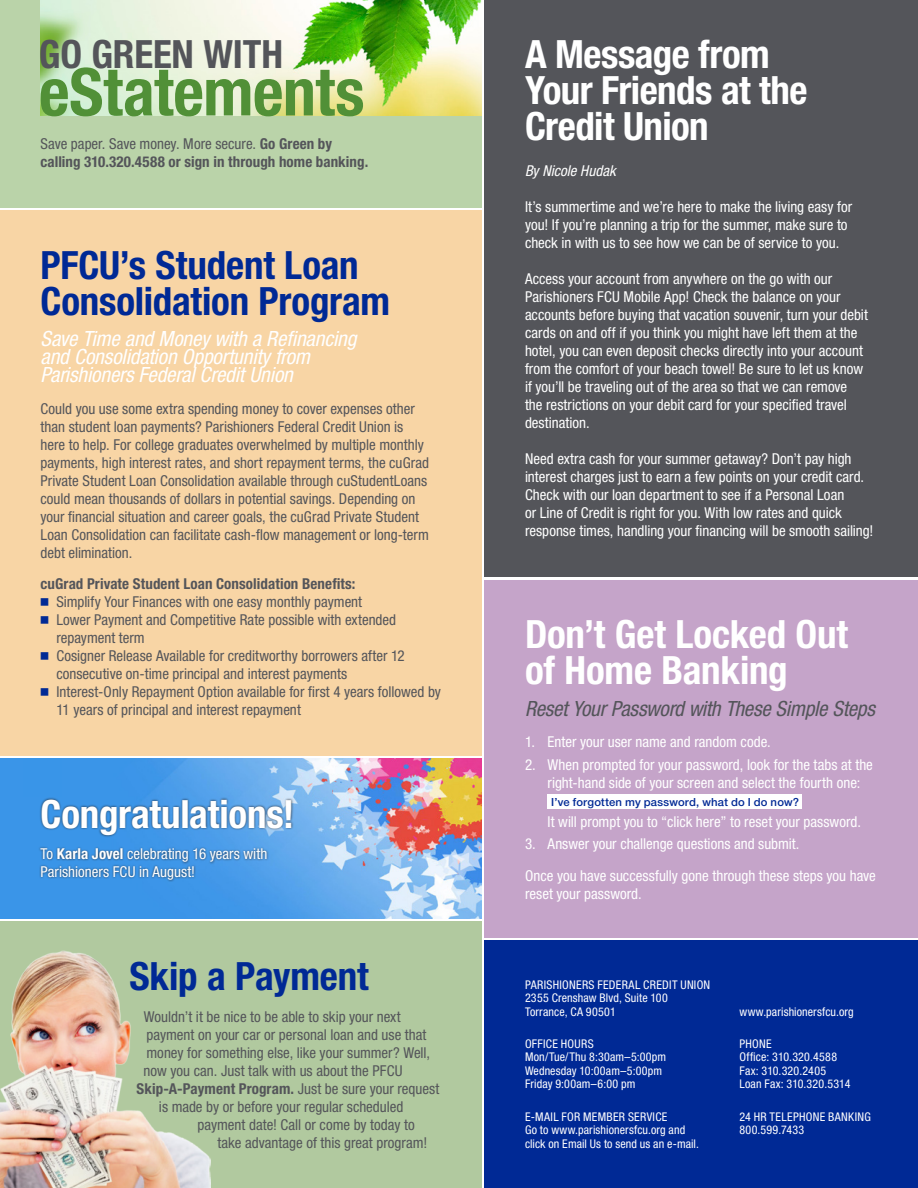
<style>
.page{position:relative;width:918px;height:1188px;background:#fff}
.page>*{position:absolute;margin:0;border:0;box-sizing:border-box;transform-origin:0 0}
.story_title_white{font:700 condensed 66px "Helvetica Neue LT Std";letter-spacing:-.005em;color:#519037}
.story_title_white-2{font:700 condensed 39px/36px "Helvetica Neue LT Std";letter-spacing:-.01em;color:#fff}
.story_title_white-3{font:700 condensed 39px/36px "Helvetica Neue LT Std";letter-spacing:-.005em;color:#002995}
.story_title_white-4{font:700 condensed 39px "Helvetica Neue LT Std";letter-spacing:-.005em;color:#54555a}
.story_subtitle_white{font:italic condensed 21px/18px "Helvetica Neue LT Std";letter-spacing:-.005em;color:#fff}
.story_subtitle_white-2{font:italic condensed 21px "Helvetica Neue LT Std";letter-spacing:-.015em;color:#54555a}
.story_white{font:condensed 15px/18px "Helvetica Neue LT Std";color:#fff}
.story_white-2{font:condensed 15px/18px "Helvetica Neue LT Std";color:#54555a}
.story_white-3{font:700 condensed 15px/18px "Helvetica Neue LT Std";letter-spacing:.005em;color:#54555a}
.t1{font:italic condensed 15px "Helvetica Neue LT Std";color:#fff}
.t2{font:condensed 12px/13.5px "Helvetica Neue LT Std";letter-spacing:.02em;color:#fff}
.t3{font:12px "Nimbus San Nov Sem Bol";letter-spacing:.015em;color:#002995}
.s1{font-weight:400}
.s2{font-family:"Universal Std Newswith Comm Pi";font-stretch:normal;color:#002995}
.s3{font-weight:700}
</style>
<div class="page">
<div style="left:484px;top:0;width:434px;height:577px;background:#54555a"></div>
<div style="left:484px;top:940px;width:434px;height:248px;background:#002995"></div>
<img style="left:0;top:759px;width:482px;height:160px">
<div style="left:0;top:0;width:482px;height:207px;background:#bad3a9"></div>
<div style="left:0;top:922px;width:482px;height:266px;background:#b1c99f"></div>
<div style="left:0;top:210px;width:482px;height:546px;background:#f8d5a5"></div>
<div style="left:484px;top:580px;width:434px;height:357px;background:#c5a4c9"></div>
<div style="left:38px;top:797px;width:256px;height:85px;background:#231f20;opacity:.75"></div>
<img style="left:40px;top:0;width:442px;height:115px">
<div style="left:548px;top:795px;width:254px;height:14px;background:#fff"></div>
<img style="left:0;top:951px;width:210px;height:237px">
<p class="story_title_white-4" style="left:39px;top:31px;width:246px">GO GREEN WITH</p>
<p class="story_title_white" style="left:39px;top:52px;width:327px">eStatements</p>
<p class="story_white-3" style="left:40px;top:134px;width:329px"><span class="s1">Save paper. Save money. More secure.</span> Go Green by calling 310.320.4588 or sign in through home banking.</p>
<p class="story_title_white-3" style="left:40px;top:246px;width:351px">PFCU’s Student Loan<br>Consolidation Program</p>
<p class="story_subtitle_white" style="left:40px;top:330px;width:318px">Save Time and Money with a Refinancing and Consolidation Opportunity from<br>Parishioners Federal Credit Union</p>
<p class="story_white-2" style="left:40px;top:399px;width:390px">Could you use some extra spending money to cover expenses other than student loan payments? Parishioners Federal Credit Union is here to help. For college graduates overwhelmed by multiple monthly payments, high interest rates, and short repayment terms, the cuGrad Private Student Loan Consolidation available through cuStudentLoans could mean thousands of dollars in potential savings. Depending on your financial situation and career goals, the cuGrad Private Student Loan Consolidation can facilitate cash-flow management or long-term debt elimination.</p>
<p class="story_white-3" style="left:40px;top:574px;width:317px">cuGrad Private Student Loan Consolidation Benefits:</p>
<p class="story_white-2" style="left:40px;top:593px;width:323px"><span class="s2">◾</span> Simplify Your Finances with one easy monthly payment</p>
<p class="story_white-2" style="left:56px;top:611px;width:341px;text-indent:-16px"><span class="s2">◾</span> Lower Payment and Competitive Rate possible with extended repayment term</p>
<p class="story_white-2" style="left:56px;top:647px;width:350px;text-indent:-16px"><span class="s2">◾</span> Cosigner Release Available for creditworthy borrowers after 12 consecutive on-time principal and interest payments</p>
<p class="story_white-2" style="left:56px;top:683px;width:386px;text-indent:-16px"><span class="s2">◾</span> Interest-Only Repayment Option available for first 4 years followed by<br>11 years of principal and interest repayment</p>
<p class="story_title_white-2" style="left:40px;top:795px;width:255px">Congratulations!</p>
<p class="story_white" style="left:40px;top:845px;width:228px">To <span class="s3">Karla Jovel</span> celebrating 16 years with<br>Parishioners FCU in August!</p>
<p class="story_title_white-3" style="left:130px;top:958px;width:241px">Skip a Payment</p>
<p class="story_white-2" style="left:144px;top:1007px;width:258px">Wouldn’t it be nice to be able to skip your next</p>
<p class="story_white-2" style="left:147px;top:1025px;width:281px">payment on your car or personal loan and use that</p>
<p class="story_white-2" style="left:147px;top:1043px;width:285px">money for something else, like your summer? Well,</p>
<p class="story_white-2" style="left:144px;top:1061px;width:261px">now you can. Just talk with us about the PFCU</p>
<p class="story_white-3" style="left:137px;top:1079px;width:304px">Skip-A-Payment Program. <span class="s1">Just be sure your request</span></p>
<p class="story_white-2" style="left:159px;top:1097px;width:246px">is made by or before your regular scheduled</p>
<p class="story_white-2" style="left:198px;top:1115px;width:219px">payment date! Call or come by today to</p>
<p class="story_white-2" style="left:217px;top:1133px;width:211px">take advantage of this great program!</p>
<p class="story_title_white-2" style="left:525px;top:36px;width:284px">A Message from<br>Your Friends at the<br>Credit Union</p>
<p class="t1" style="left:525px;top:162px;width:92px">By Nicole Hudak</p>
<p class="story_white" style="left:525px;top:198px;width:329px">It’s summertime and we’re here to make the living easy for you! If you’re planning a trip for the summer, make sure to check in with us to see how we can be of service to you.</p>
<p class="story_white" style="left:525px;top:270px;width:344px">Access your account from anywhere on the go with our Parishioners FCU Mobile App! Check the balance on your accounts before buying that vacation souvenir, turn your debit cards on and off if you think you might have left them at the hotel, you can even deposit checks directly into your account from the comfort of your beach towel! Be sure to let us know if you’ll be traveling out of the area so that we can remove the restrictions on your debit card for your specified travel destination.</p>
<p class="story_white" style="left:525px;top:450px;width:350px">Need extra cash for your summer getaway? Don’t pay high interest charges just to earn a few points on your credit card.<br>Check with our loan department to see if a Personal Loan<br>or Line of Credit is right for you. With low rates and quick response times, handling your financing will be smooth sailing!</p>
<p class="story_title_white-2" style="left:525px;top:616px;width:325px">Don’t Get Locked Out of Home Banking</p>
<p class="story_subtitle_white-2" style="left:525px;top:696px;width:351px">Reset Your Password with These Simple Steps</p>
<p class="story_white" style="left:525px;top:733px;width:247px">1. Enter your user name and random code.</p>
<p class="story_white" style="left:548px;top:755px;width:327px;text-indent:-22px">2. When prompted for your password, look for the tabs at the right-hand side of your screen and select the fourth one:</p>
<p class="t3" style="left:551px;top:795px;width:249px">I’ve forgotten my password, what do I do now?</p>
<p class="story_white" style="left:548px;top:812px;width:315px">It will prompt you to “click here” to reset your password.</p>
<p class="story_white" style="left:525px;top:835px;width:276px">3. Answer your challenge questions and submit.</p>
<p class="story_white" style="left:525px;top:866px;width:352px">Once you have successfully gone through these steps you have reset your password.</p>
<p class="t2" style="left:525px;top:978px;width:187px">PARISHIONERS FEDERAL CREDIT UNION</p>
<p class="t2" style="left:525px;top:991px;width:144px">2355 Crenshaw Blvd, Suite 100</p>
<p class="t2" style="left:525px;top:1005px;width:92px">Torrance, CA 90501</p>
<p class="t2" style="left:740px;top:1005px;width:116px">www.parishionersfcu.org</p>
<p class="t2" style="left:525px;top:1037px;width:70px">OFFICE HOURS</p>
<p class="t2" style="left:525px;top:1050px;width:143px">Mon/Tue/Thu 8:30am–5:00pm</p>
<p class="t2" style="left:525px;top:1064px;width:139px">Wednesday 10:00am–5:00pm</p>
<p class="t2" style="left:525px;top:1077px;width:112px">Friday 9:00am–6:00 pm</p>
<p class="t2" style="left:525px;top:1109px;width:144px">E-MAIL FOR MEMBER SERVICE</p>
<p class="t2" style="left:525px;top:1123px;width:175px">Go to www.parishionersfcu.org and click on Email Us to send us an e-mail.</p>
<p class="t2" style="left:740px;top:1037px;width:34px">PHONE</p>
<p class="t2" style="left:740px;top:1050px;width:99px">Office: 310.320.4588</p>
<p class="t2" style="left:740px;top:1064px;width:88px">Fax: 310.320.2405</p>
<p class="t2" style="left:740px;top:1077px;width:112px">Loan Fax: 310.320.5314</p>
<p class="t2" style="left:740px;top:1109px;width:133px">24 HR TELEPHONE BANKING</p>
<p class="t2" style="left:740px;top:1123px;width:66px">800.599.7433</p>
</div>
